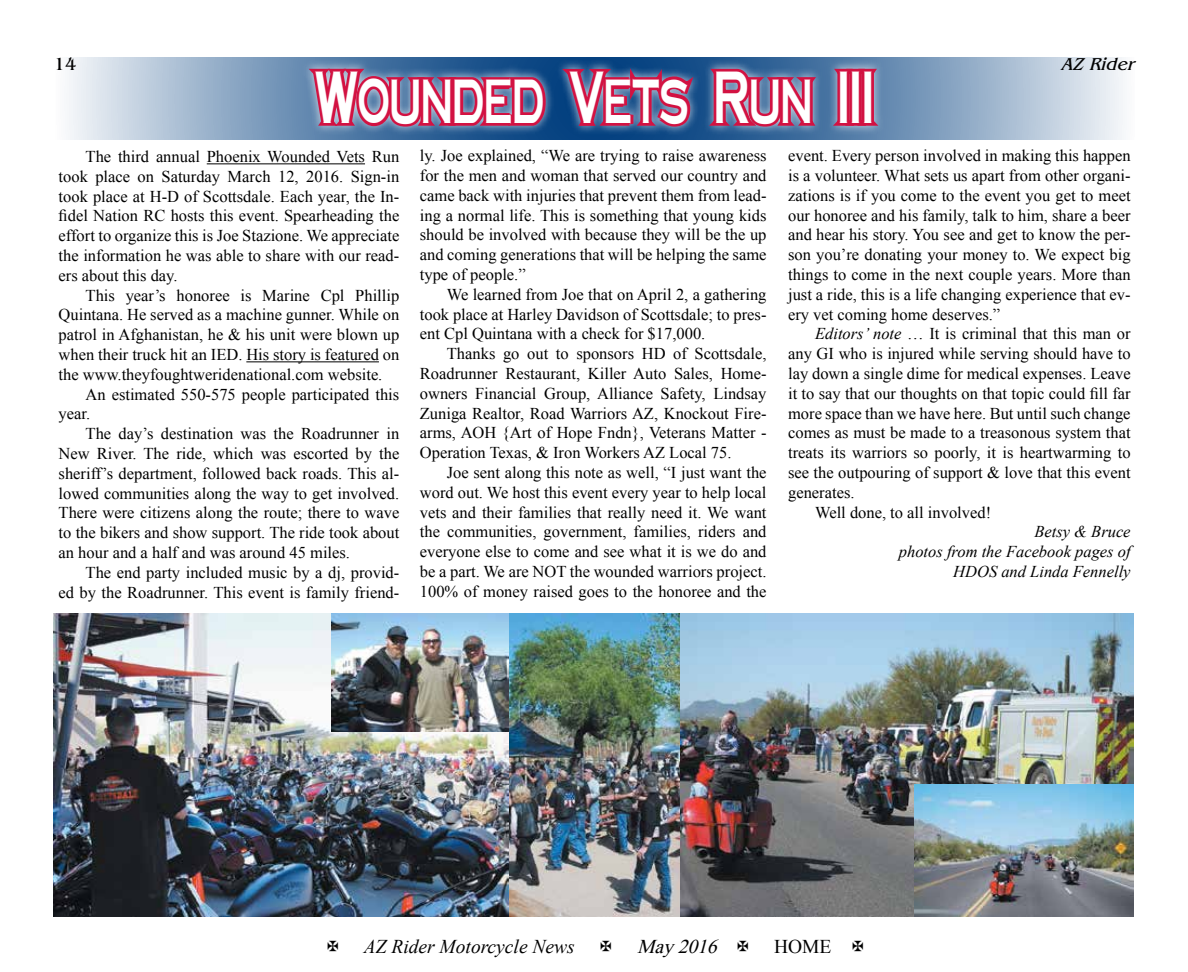
<style>
.page{position:relative;width:1188px;height:972px;background:#fff}
.page>*{position:absolute;margin:0;border:0;box-sizing:border-box;transform-origin:0 0}
.t1{font:73.2px "Cornerstone";color:#fff;scale:.62 1}
.t2{font:italic 19.5px "Times New Roman";color:#000}
.t3{font:italic 19.5px "Times New Roman";color:#000}
.t4{font:19.5px "Times New Roman";color:#000}
.t5{font:italic 18px "Benguiat";color:#000}
.t6{font:18px "Benguiat";color:#000}
.t7{font:16.5px/19.8px "Times New Roman";color:#000;text-align:justify}
.t8{font:italic 16.5px/19.8px "Times New Roman";color:#000;text-align:right}
.s1{font-style:italic}
</style>
<div class="page">
<img style="left:508px;top:613px;width:173px;height:303px">
<svg style="left:69px;top:57px;width:1054px;height:83px;background:#a6bbd1"></svg>
<hr style="left:207px;top:163px;width:158px;height:1px;background:#000">
<hr style="left:246px;top:361px;width:133px;height:1px;background:#000">
<svg style="left:302px;top:57px;width:247px;height:83px;background:#874d7b"></svg>
<svg style="left:555px;top:57px;width:330px;height:83px;background:#754e7e"></svg>
<img style="left:681px;top:613px;width:453px;height:303px">
<img style="left:914px;top:785px;width:220px;height:131px">
<img style="left:54px;top:613px;width:454px;height:303px">
<img style="left:332px;top:613px;width:176px;height:118px">
<p class="t6" style="left:54px;top:54px;width:25px">14</p>
<p class="t5" style="left:1061px;top:54px;width:80px">AZ Rider</p>
<h1 class="t1" style="left:315px;top:57px;width:902px">Wounded Vets Run III</h1>
<p class="t7" style="left:59px;top:146px;width:342px;text-indent:27px">The third annual Phoenix Wounded Vets Run took place on Saturday March 12, 2016. Sign-in took place at H-D of Scottsdale. Each year, the In&shy;fidel Nation RC hosts this event. Spearheading the effort to organize this is Joe Stazione. We appreciate the information he was able to share with our read&shy;ers about this day.</p>
<p class="t7" style="left:59px;top:285px;width:342px;text-indent:27px">This year’s honoree is Marine Cpl Phillip Quintana. He served as a machine gunner. While on patrol in Afghanistan, he &amp; his unit were blown up when their truck hit an IED. His story is featured on the www.theyfoughtweridenational.com website.</p>
<p class="t7" style="left:59px;top:384px;width:342px;text-indent:27px">An estimated 550-575 people participated this year.</p>
<p class="t7" style="left:59px;top:424px;width:342px;text-indent:27px">The day’s destination was the Roadrunner in New River. The ride, which was escorted by the sheriff’s department, followed back roads. This al&shy;lowed communities along the way to get involved.<br>There were citizens along the route; there to wave to the bikers and show support. The ride took about an hour and a half and was around 45 miles.</p>
<p class="t7" style="left:59px;top:562px;width:342px;text-align:right">The end party included music by a dj, provid-<br>ed by the Roadrunner. This event is family friend-</p>
<p class="t7" style="left:420px;top:146px;width:348px">ly. Joe explained, “We are trying to raise awareness for the men and woman that served our country and came back with injuries that prevent them from lead&shy;ing a normal life. This is something that young kids should be involved with because they will be the up and coming generations that will be helping the same type of people.”</p>
<p class="t7" style="left:420px;top:284px;width:348px;text-indent:27px">We learned from Joe that on April 2, a gathering took place at Harley Davidson of Scottsdale; to pres&shy;ent Cpl Quintana with a check for $17,000.</p>
<p class="t7" style="left:420px;top:344px;width:348px;text-indent:27px">Thanks go out to sponsors HD of Scottsdale, Roadrunner Restaurant, Killer Auto Sales, Home&shy;owners Financial Group, Alliance Safety, Lindsay Zuniga Realtor, Road Warriors AZ, Knockout Fire&shy;arms, AOH {Art of Hope Fndn}, Veterans Matter - Operation Texas, &amp; Iron Workers AZ Local 75.</p>
<p class="t7" style="left:420px;top:462px;width:348px;text-indent:27px">Joe sent along this note as well, “I just want the word out. We host this event every year to help local vets and their families that really need it. We want the communities, government, families, riders and everyone else to come and see what it is we do and be a part. We are NOT the wounded warriors project.<br>100% of money raised goes to the honoree and the</p>
<p class="t7" style="left:788px;top:146px;width:344px">event. Every person involved in making this happen is a volunteer. What sets us apart from other organi&shy;zations is if you come to the event you get to meet our honoree and his family, talk to him, share a beer and hear his story. You see and get to know the per&shy;son you’re donating your money to. We expect big things to come in the next couple years. More than just a ride, this is a life changing experience that ev&shy;ery vet coming home deserves.”</p>
<p class="t7" style="left:815px;top:324px;width:317px"><span class="s1">Editors’ note</span> … It is criminal that this man or</p>
<p class="t7" style="left:788px;top:344px;width:344px">any GI who is injured while serving should have to</p>
<p class="t7" style="left:788px;top:363px;width:344px">lay down a single dime for medical expenses. Leave</p>
<p class="t7" style="left:788px;top:383px;width:344px">it to say that our thoughts on that topic could fill far</p>
<p class="t7" style="left:788px;top:403px;width:344px">more space than we have here. But until such change</p>
<p class="t7" style="left:788px;top:423px;width:344px">comes as must be made to a treasonous system that</p>
<p class="t7" style="left:788px;top:443px;width:344px">treats its warriors so poorly, it is heartwarming to</p>
<p class="t7" style="left:788px;top:462px;width:344px">see the outpouring of support &amp; love that this event</p>
<p class="t7" style="left:788px;top:482px;width:68px">generates.</p>
<p class="t7" style="left:815px;top:502px;width:178px">Well done, to all involved!</p>
<p class="t8" style="left:899px;top:522px;width:233px">Betsy &amp; Bruce<br>photos from the Facebook pages of<br>HDOS and Linda Fennelly</p>
<p class="t2" style="left:364px;top:933px;width:213px">AZ Rider Motorcycle News</p>
<p class="t3" style="left:637px;top:933px;width:88px">May2016</p>
<p class="t4" style="left:774px;top:933px;width:59px">HOME</p>
</div>
